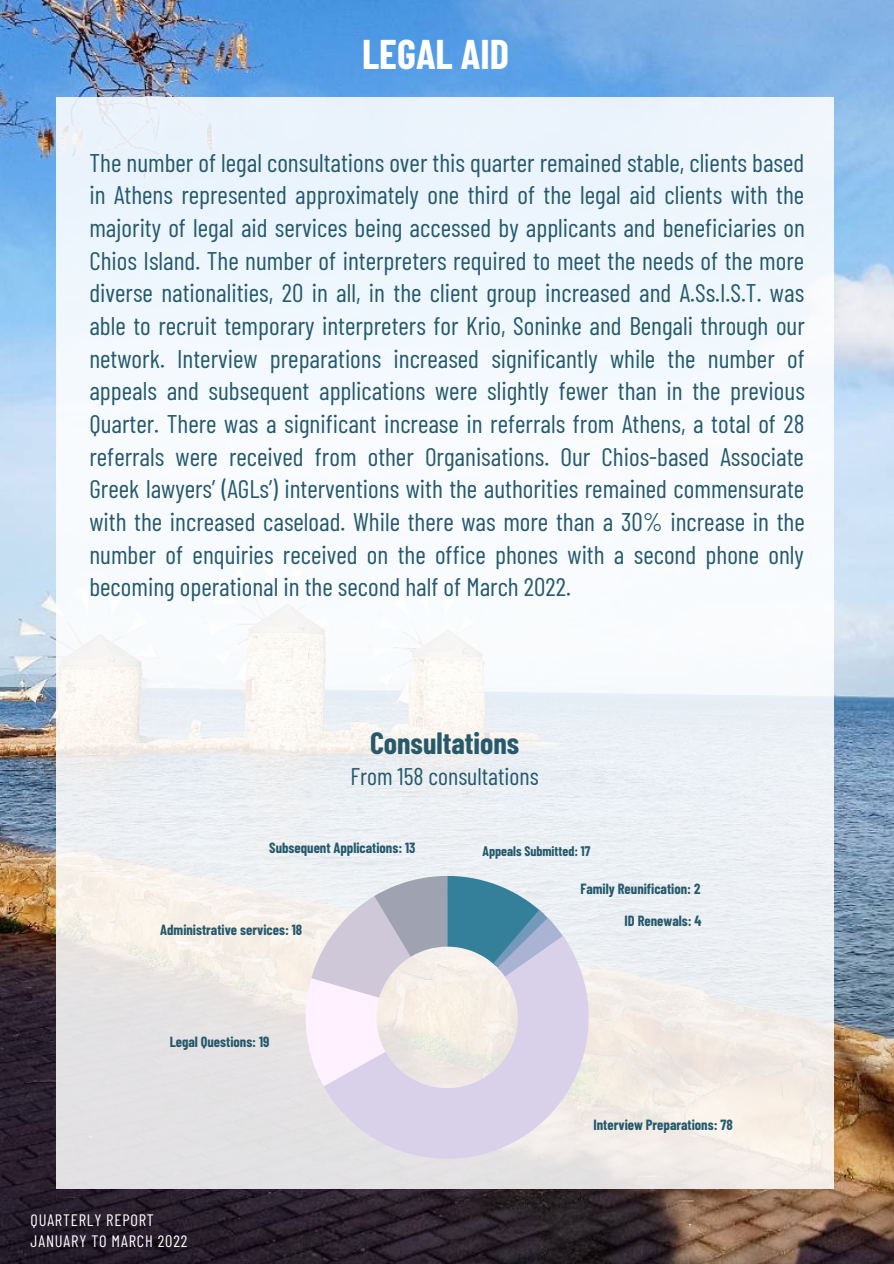
<style>
.page{position:relative;width:894px;height:1264px;background:#fff}
.page>*{position:absolute;margin:0;border:0;box-sizing:border-box;transform-origin:0 0}
.t1{font:700 40.5px "Barlow Condensed";color:#fff}
.t2{font:700 30px "Barlow Condensed";color:#25596b}
.t3{font:25.5px/32.7px "Barlow Condensed";color:#25596b;text-align:justify}
.t4{font:24px "Barlow Condensed";color:#25596b}
.t5{font:16.5px "Barlow Condensed";letter-spacing:.05em;color:#fff}
.t6{font:700 14.4px "Barlow Condensed";color:#25596b}
.t7{font:700 13.5px "Barlow Condensed";color:#25596b}
</style>
<div class="page">
<img style="left:0;top:0;width:893px;height:1263px">
<div style="left:56px;top:98px;width:777px;height:1091px;background:linear-gradient(to bottom,#f3fcff,#ede9e6)"></div>
<svg style="left:320px;top:935px;width:268px;height:223px;background:#ded8e8"></svg>
<svg style="left:305px;top:876px;width:261px;height:210px"></svg>
<p class="t1" style="left:362px;top:28px;width:148px">LEGAL AID</p>
<p class="t3" style="left:89px;top:145px;width:716px">The number of legal consultations over this quarter remained stable, clients based in Athens represented approximately one third of the legal aid clients with the majority of legal aid services being accessed by applicants and beneficiaries on Chios Island. The number of interpreters required to meet the needs of the more diverse nationalities, 20 in all, in the client group increased and A.Ss.I.S.T. was able to recruit temporary interpreters for Krio, Soninke and Bengali through our network. Interview preparations increased significantly while the number of appeals and subsequent applications were slightly fewer than in the previous Quarter. There was a significant increase in referrals from Athens, a total of 28 referrals were received from other Organisations. Our Chios-based Associate Greek lawyers’ (AGLs’) interventions with the authorities remained commensurate with the increased caseload. While there was more than a 30% increase in the number of enquiries received on the office phones with a second phone only becoming operational in the second half of March 2022.</p>
<p class="t2" style="left:370px;top:724px;width:151px">Consultations</p>
<p class="t4" style="left:350px;top:761px;width:190px">From 158 consultations</p>
<p class="t6" style="left:269px;top:838px;width:148px">Subsequent Applications: 13</p>
<p class="t7" style="left:482px;top:842px;width:109px">Appeals Submitted: 17</p>
<p class="t6" style="left:580px;top:880px;width:121px">Family Reunification: 2</p>
<p class="t6" style="left:624px;top:912px;width:78px">ID Renewals: 4</p>
<p class="t6" style="left:160px;top:920px;width:143px">Administrative services: 18</p>
<p class="t6" style="left:170px;top:1032px;width:101px">Legal Questions: 19</p>
<p class="t5" style="left:31px;top:1209px;width:125px">QUARTERLY REPORT</p>
<p class="t5" style="left:31px;top:1230px;width:158px">JANUARY TO MARCH 2022</p>
<p class="t6" style="left:593px;top:1115px;width:141px">Interview Preparations: 78</p>
</div>
